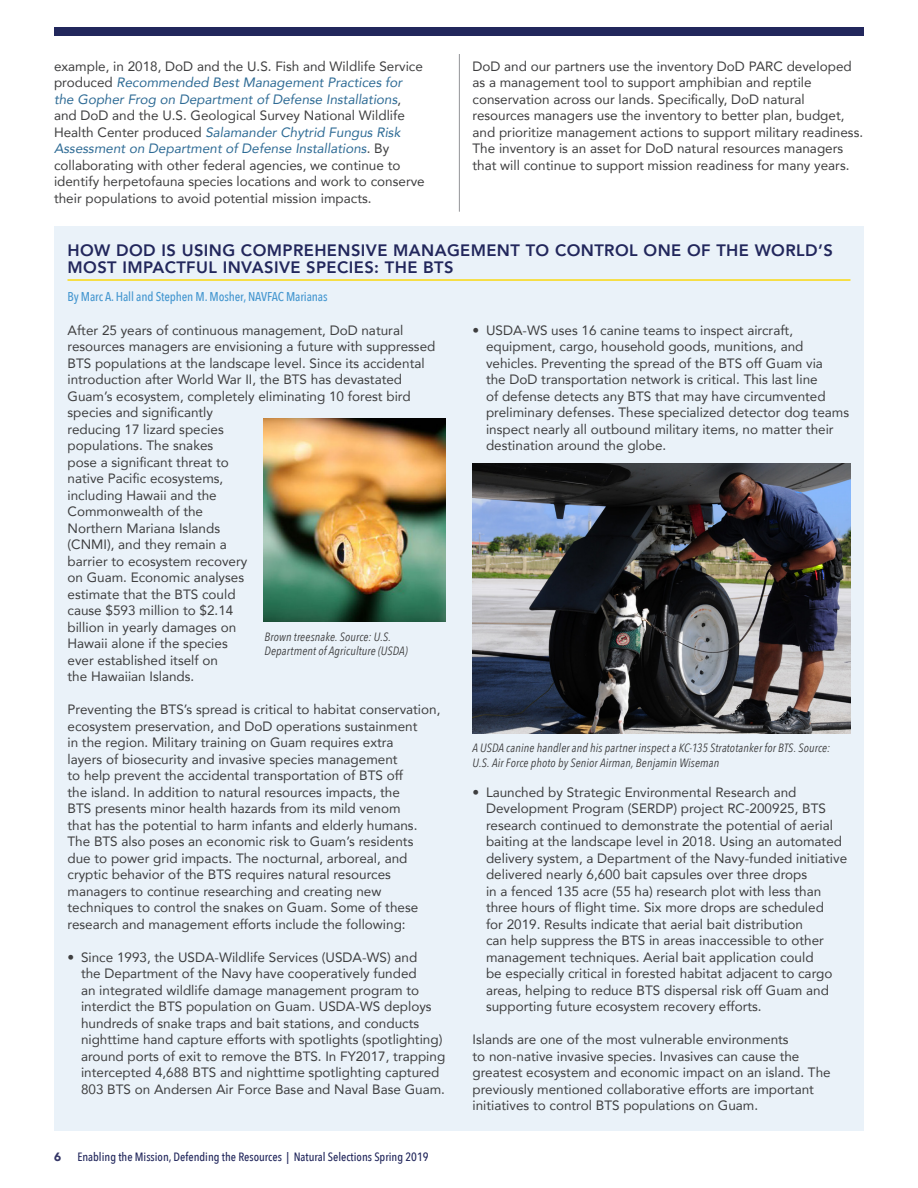
<style>
.page{position:relative;width:918px;height:1188px;background:#fff}
.page>*{position:absolute;margin:0;border:0;box-sizing:border-box;transform-origin:0 0}
._01_Heading{font:800 16.5px/16.5px "Avenir";letter-spacing:.025em;color:#22275c}
._03_Body{font:13.5px/16.5px "Avenir";color:#3e3e3f}
._03_Author{font:500 12.75px "Avenir Next Condensed";letter-spacing:-.01em;color:#4597d0}
._07_Caption{font:italic 12px/14.4px "Avenir Next Condensed";letter-spacing:.01em;color:#3e3e3f}
.t1{font:500 12px "Avenir Next Condensed";color:#22275c}
.t2{font:900 12px "Avenir";color:#333566}
.s1{font-style:italic;color:#2e6b95}
</style>
<div class="page">
<div style="left:54px;top:27px;width:810px;height:9px;background:#22275c"></div>
<div style="left:54px;top:226px;width:810px;height:905px;background:#eaf2f9"></div>
<hr style="left:68px;top:279px;width:782px;height:2px;background:#fad910">
<img style="left:264px;top:418px;width:182px;height:203px">
<img style="left:472px;top:464px;width:378px;height:270px">
<hr style="left:459px;top:54px;width:1px;height:158px;background:#939598">
<p class="_03_Body" style="left:54px;top:57px;width:372px">example, in 2018, DoD and the U.S. Fish and Wildlife Service produced <span class="s1">Recommended Best Management Practices for the Gopher Frog on Department of Defense Installations</span>, and DoD and the U.S. Geological Survey National Wildlife Health Center produced <span class="s1">Salamander Chytrid Fungus Risk Assessment on Department of Defense Installations</span>. By collaborating with other federal agencies, we continue to identify herpetofauna species locations and work to conserve their populations to avoid potential mission impacts.</p>
<p class="_01_Heading" style="left:68px;top:241px;width:767px">HOW DOD IS USING COMPREHENSIVE MANAGEMENT TO CONTROL ONE OF THE WORLD’S<br>MOST IMPACTFUL INVASIVE SPECIES: THE BTS</p>
<p class="_03_Author" style="left:68px;top:289px;width:262px">By Marc A. Hall and Stephen M. Mosher, NAVFAC Marianas</p>
<p class="_03_Body" style="left:68px;top:321px;width:369px">After 25 years of continuous management, DoD natural resources managers are envisioning a future with suppressed BTS populations at the landscape level. Since its accidental introduction after World War II, the BTS has devastated Guam’s ecosystem, completely eliminating 10 forest bird species and significantly<br>reducing 17 lizard species<br>populations. The snakes<br>pose a significant threat to<br>native Pacific ecosystems,<br>including Hawaii and the<br>Commonwealth of the<br>Northern Mariana Islands<br>(CNMI), and they remain a<br>barrier to ecosystem recovery<br>on Guam. Economic analyses<br>estimate that the BTS could<br>cause $593 million to $2.14<br>billion in yearly damages on<br>Hawaii alone if the species<br>ever established itself on<br>the Hawaiian Islands.</p>
<p class="_03_Body" style="left:68px;top:701px;width:375px">Preventing the BTS’s spread is critical to habitat conservation, ecosystem preservation, and DoD operations sustainment<br>in the region. Military training on Guam requires extra<br>layers of biosecurity and invasive species management<br>to help prevent the accidental transportation of BTS off<br>the island. In addition to natural resources impacts, the<br>BTS presents minor health hazards from its mild venom<br>that has the potential to harm infants and elderly humans.<br>The BTS also poses an economic risk to Guam’s residents<br>due to power grid impacts. The nocturnal, arboreal, and cryptic behavior of the BTS requires natural resources managers to continue researching and creating new techniques to control the snakes on Guam. Some of these research and management efforts include the following:</p>
<p class="_03_Body" style="left:81px;top:948px;width:366px;text-indent:-14px">• Since 1993, the USDA-Wildlife Services (USDA-WS) and<br>the Department of the Navy have cooperatively funded<br>an integrated wildlife damage management program to interdict the BTS population on Guam. USDA-WS deploys hundreds of snake traps and bait stations, and conducts nighttime hand capture efforts with spotlights (spotlighting) around ports of exit to remove the BTS. In FY2017, trapping intercepted 4,688 BTS and nighttime spotlighting captured 803 BTS on Andersen Air Force Base and Naval Base Guam.</p>
<p class="_03_Body" style="left:472px;top:57px;width:392px">DoD and our partners use the inventory DoD PARC developed as a management tool to support amphibian and reptile conservation across our lands. Specifically, DoD natural resources managers use the inventory to better plan, budget, and prioritize management actions to support military readiness.<br>The inventory is an asset for DoD natural resources managers that will continue to support mission readiness for many years.</p>
<p class="_03_Body" style="left:486px;top:321px;width:365px;text-indent:-14px">• USDA-WS uses 16 canine teams to inspect aircraft, equipment, cargo, household goods, munitions, and vehicles. Preventing the spread of the BTS off Guam via<br>the DoD transportation network is critical. This last line<br>of defense detects any BTS that may have circumvented preliminary defenses. These specialized detector dog teams inspect nearly all outbound military items, no matter their destination around the globe.</p>
<p class="_07_Caption" style="left:264px;top:629px;width:145px">Brown treesnake. Source: U.S.<br>Department of Agriculture (USDA)</p>
<p class="_07_Caption" style="left:472px;top:741px;width:359px">A USDA canine handler and his partner inspect a KC-135 Stratotanker for BTS. Source:<br>U.S. Air Force photo by Senior Airman, Benjamin Wiseman</p>
<p class="_03_Body" style="left:486px;top:783px;width:363px;text-indent:-14px">• Launched by Strategic Environmental Research and Development Program (SERDP) project RC-200925, BTS research continued to demonstrate the potential of aerial baiting at the landscape level in 2018. Using an automated delivery system, a Department of the Navy-funded initiative delivered nearly 6,600 bait capsules over three drops<br>in a fenced 135 acre (55 ha) research plot with less than three hours of flight time. Six more drops are scheduled<br>for 2019. Results indicate that aerial bait distribution<br>can help suppress the BTS in areas inaccessible to other management techniques. Aerial bait application could<br>be especially critical in forested habitat adjacent to cargo areas, helping to reduce BTS dispersal risk off Guam and supporting future ecosystem recovery efforts.</p>
<p class="_03_Body" style="left:472px;top:1031px;width:360px">Islands are one of the most vulnerable environments<br>to non-native invasive species. Invasives can cause the greatest ecosystem and economic impact on an island. The previously mentioned collaborative efforts are important initiatives to control BTS populations on Guam.</p>
<p class="t2" style="left:54px;top:1147px;width:9px">6</p>
<p class="t1" style="left:77px;top:1150px;width:353px">Enabling the Mission, Defending the Resources | Natural Selections Spring 2019</p>
</div>
